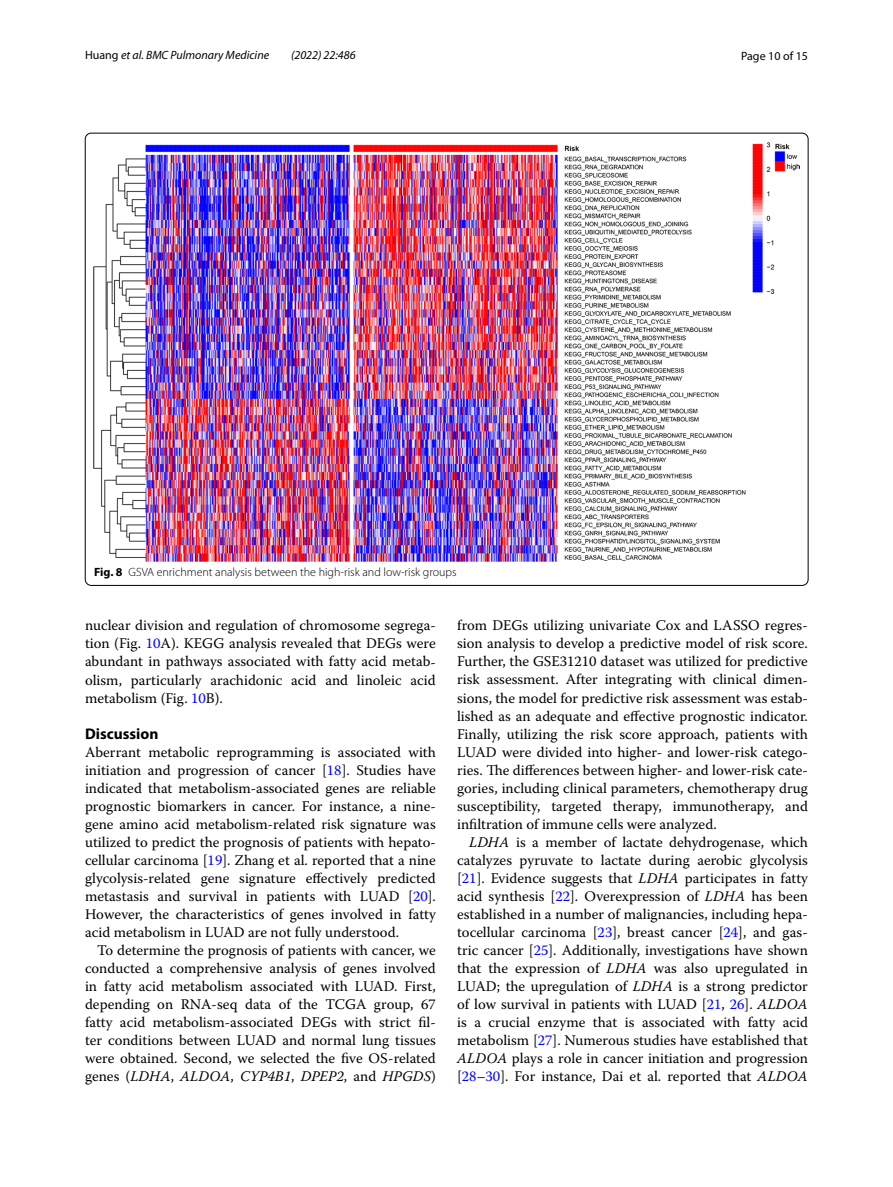
<style>
.page{position:relative;width:893px;height:1187px;background:#fff}
.page>*{position:absolute;margin:0;border:0;box-sizing:border-box;transform-origin:0 0}
.t1{font:700 15.45px "Myriad Pro";color:#000}
.t2{font:14.7px/18px "Warnock Pro";color:#000;text-align:justify}
.t3{font:300 12px "Myriad Pro";color:#000}
.t4{font:italic 12px "Myriad Pro";color:#000}
.t5{font:12px "Myriad Pro";color:#000}
.s1{font-style:normal}
.s2{font-weight:700}
.s3{color:#00f}
.s4{font-style:italic}
</style>
<div class="page">
<img style="left:94px;top:142px;width:706px;height:419px">
<p class="t4" style="left:85px;top:48px;width:186px"><span class="s1">Huang</span> et al. BMC Pulmonary Medicine</p>
<p class="t4" style="left:291px;top:48px;width:66px">(2022) 22:486</p>
<p class="t5" style="left:741px;top:48px;width:68px">Page 10 of 15</p>
<p class="t3" style="left:94px;top:565px;width:364px"><span class="s2">Fig. 8</span> GSVA enrichment analysis between the high-risk and low-risk groups</p>
<p class="t2" style="left:85px;top:616px;width:352px">nuclear division and regulation of chromosome segrega&shy;tion (Fig. <span class="s3">10</span>A). KEGG analysis revealed that DEGs were abundant in pathways associated with fatty acid metab&shy;olism, particularly arachidonic acid and linoleic acid metabolism (Fig. <span class="s3">10</span>B).</p>
<p class="t1" style="left:85px;top:723px;width:75px">Discussion</p>
<p class="t2" style="left:85px;top:742px;width:352px">Aberrant metabolic reprogramming is associated with initiation and progression of cancer [<span class="s3">18</span>]. Studies have indicated that metabolism-associated genes are reliable prognostic biomarkers in cancer. For instance, a nine&shy;gene amino acid metabolism-related risk signature was utilized to predict the prognosis of patients with hepato&shy;cellular carcinoma [<span class="s3">19</span>]. Zhang et al. reported that a nine glycolysis-related gene signature effectively predicted metastasis and survival in patients with LUAD [<span class="s3">20</span>].<br>However, the characteristics of genes involved in fatty acid metabolism in LUAD are not fully understood.</p>
<p class="t2" style="left:85px;top:940px;width:352px;text-indent:12px">To determine the prognosis of patients with cancer, we conducted a comprehensive analysis of genes involved in fatty acid metabolism associated with LUAD. First, depending on RNA-seq data of the TCGA group, 67 fatty acid metabolism-associated DEGs with strict fil&shy;ter conditions between LUAD and normal lung tissues were obtained. Second, we selected the five OS-related genes (<span class="s4">LDHA</span>, <span class="s4">ALDOA</span>, <span class="s4">CYP4B1</span>, <span class="s4">DPEP2</span>, and <span class="s4">HPGDS</span>)</p>
<p class="t2" style="left:457px;top:616px;width:352px">from DEGs utilizing univariate Cox and LASSO regres&shy;sion analysis to develop a predictive model of risk score.<br>Further, the GSE31210 dataset was utilized for predictive risk assessment. After integrating with clinical dimen&shy;sions, the model for predictive risk assessment was estab&shy;lished as an adequate and effective prognostic indicator.<br>Finally, utilizing the risk score approach, patients with LUAD were divided into higher- and lower-risk catego&shy;ries. The differences between higher- and lower-risk cate&shy;gories, including clinical parameters, chemotherapy drug susceptibility, targeted therapy, immunotherapy, and infiltration of immune cells were analyzed.</p>
<p class="t2" style="left:457px;top:832px;width:352px;text-indent:12px"><span class="s4">LDHA</span> is a member of lactate dehydrogenase, which catalyzes pyruvate to lactate during aerobic glycolysis [<span class="s3">21</span>]. Evidence suggests that <span class="s4">LDHA</span> participates in fatty acid synthesis [<span class="s3">22</span>]. Overexpression of <span class="s4">LDHA</span> has been established in a number of malignancies, including hepa&shy;tocellular carcinoma [<span class="s3">23</span>], breast cancer [<span class="s3">24</span>], and gas&shy;tric cancer [<span class="s3">25</span>]. Additionally, investigations have shown that the expression of <span class="s4">LDHA</span> was also upregulated in LUAD; the upregulation of <span class="s4">LDHA</span> is a strong predictor of low survival in patients with LUAD [<span class="s3">21</span>, <span class="s3">26</span>]. <span class="s4">ALDOA </span>is a crucial enzyme that is associated with fatty acid metabolism [<span class="s3">27</span>]. Numerous studies have established that <span class="s4">ALDOA</span> plays a role in cancer initiation and progression [<span class="s3">28</span>–<span class="s3">30</span>]. For instance, Dai et al. reported that <span class="s4">ALDOA</span></p>
</div>
